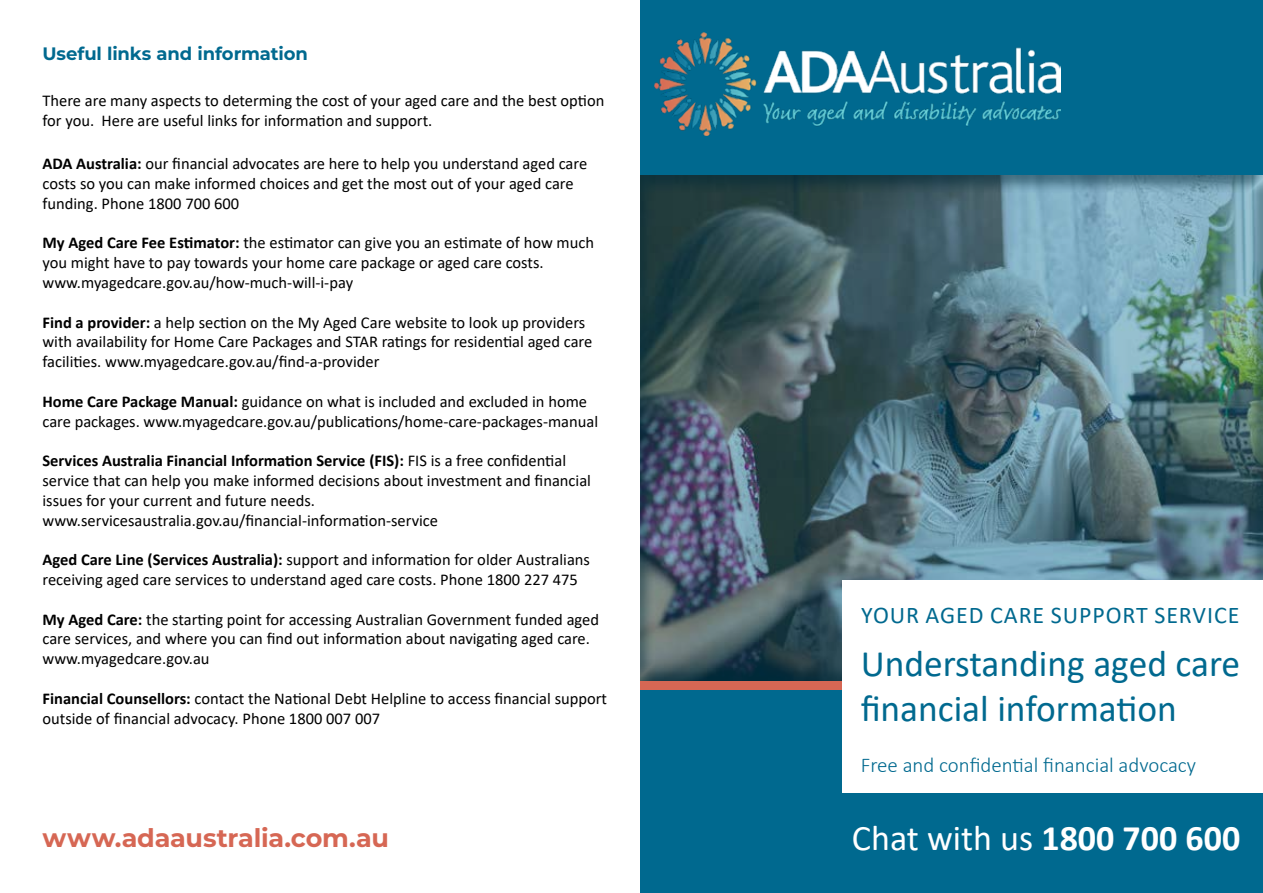
<style>
.page{position:relative;width:1263px;height:893px;background:#fff}
.page>*{position:absolute;margin:0;border:0;box-sizing:border-box;transform-origin:0 0}
.t1{font:37.5px/45px "Calibri";color:#00698f}
.t2{font:36px "Calibri";color:#fff}
.t3{font:700 25.5px "Montserrat";letter-spacing:-.01em;color:#d66754}
.t4{font:24px "Calibri";letter-spacing:.04em;color:#00698f}
.t5{font:300 21px "Calibri";color:#00698f}
.t6{font:700 18px "Montserrat";letter-spacing:-.01em;color:#00698f}
.t7{font:16.5px/19.8px "Calibri";color:#000}
.s1{font-weight:700}
</style>
<div class="page">
<div style="left:640px;top:0;width:623px;height:893px;background:#00698f"></div>
<div style="left:639px;top:175px;width:624px;height:507px;background:#000;opacity:.5"></div>
<div style="left:842px;top:580px;width:421px;height:212px;background:#fff"></div>
<img style="left:654px;top:33px;width:406px;height:102px">
<div style="left:640px;top:681px;width:202px;height:9px;background:#d66754"></div>
<p class="t6" style="left:43px;top:41px;width:267px">Useful links and information</p>
<p class="t7" style="left:43px;top:90px;width:563px">There are many aspects to determing the cost of your aged care and the best option for you. Here are useful links for information and support.</p>
<p class="t7" style="left:43px;top:153px;width:546px"><span class="s1">ADA Australia:</span> our financial advocates are here to help you understand aged care costs so you can make informed choices and get the most out of your aged care funding. Phone 1800 700 600</p>
<p class="t7" style="left:43px;top:232px;width:553px"><span class="s1">My Aged Care Fee Estimator:</span> the estimator can give you an estimate of how much you might have to pay towards your home care package or aged care costs. www.myagedcare.gov.au/how-much-will-i-pay</p>
<p class="t7" style="left:43px;top:312px;width:551px"><span class="s1">Find a provider:</span> a help section on the My Aged Care website to look up providers with availability for Home Care Packages and STAR ratings for residential aged care facilities. www.myagedcare.gov.au/find-a-provider</p>
<p class="t7" style="left:43px;top:391px;width:557px"><span class="s1">Home Care Package Manual:</span> guidance on what is included and excluded in home care packages. www.myagedcare.gov.au/publications/home-care-packages-manual</p>
<p class="t7" style="left:43px;top:450px;width:550px"><span class="s1">Services Australia Financial Information Service (FIS):</span> FIS is a free confidential service that can help you make informed decisions about investment and financial issues for your current and future needs. www.servicesaustralia.gov.au/financial-information-service</p>
<p class="t7" style="left:43px;top:549px;width:549px"><span class="s1">Aged Care Line (Services Australia):</span> support and information for older Australians receiving aged care services to understand aged care costs. Phone 1800 227 475</p>
<p class="t7" style="left:43px;top:609px;width:558px"><span class="s1">My Aged Care:</span> the starting point for accessing Australian Government funded aged care services, and where you can find out information about navigating aged care. www.myagedcare.gov.au</p>
<p class="t7" style="left:43px;top:688px;width:566px"><span class="s1">Financial Counsellors:</span> contact the National Debt Helpline to access financial support outside of financial advocacy. Phone 1800 007 007</p>
<h3 class="t3" style="left:43px;top:820px;width:348px">www.adaaustralia.com.au</h3>
<h3 class="t4" style="left:861px;top:598px;width:380px">YOUR AGED CARE SUPPORT SERVICE</h3>
<h1 class="t1" style="left:861px;top:640px;width:381px">Understanding aged care financial information</h1>
<p class="t5" style="left:861px;top:752px;width:337px">Free and confidential financial advocacy</p>
<h2 class="t2" style="left:852px;top:813px;width:390px">Chat with us <span class="s1">1800 700 600</span></h2>
</div>
